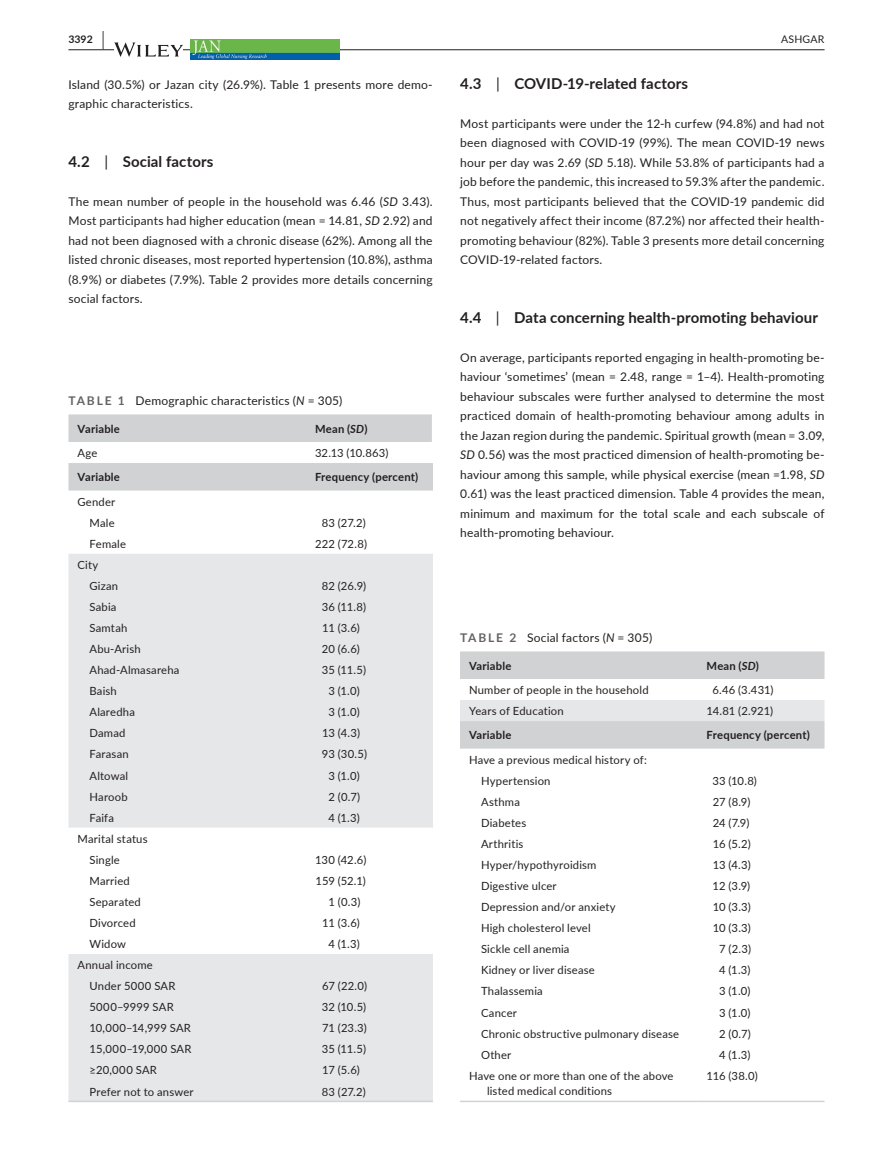
<style>
.page{position:relative;width:893px;height:1174px;background:#fff}
.page>*{position:absolute;margin:0;border:0;box-sizing:border-box;transform-origin:0 0}
.t1{font:700 15px "Lato";letter-spacing:.01em;color:#231f20}
.t2{font:12px/19.5px "Lato";letter-spacing:.015em;color:#231f20;text-align:justify}
.t3{font:11.25px/21px "Lato";letter-spacing:.015em;color:#231f20}
.t4{font:700 11.25px "Lato";letter-spacing:.02em;color:#231f20}
.t5{font:11.25px "Lato";letter-spacing:.035em;color:#231f20}
.t6{font:10.5px "Lato";letter-spacing:.025em;color:#231f20}
.t7{font:700 10.5px "Lato";color:#231f20}
.s1{font-size:19.5px}
.s2{font-weight:400}
.s3{font-style:italic}
.s4{font-weight:700;color:#636366}
</style>
<div class="page">
<hr style="left:68px;top:49px;width:756px;height:1px;background:#231f20">
<svg style="left:114px;top:42px;width:69px;height:15px"></svg>
<img style="left:191px;top:40px;width:148px;height:19px">
<div style="left:68px;top:414px;width:364px;height:28px;background:#d1d2d4"></div>
<div style="left:68px;top:463px;width:365px;height:27px;background:#d1d2d4"></div>
<svg style="left:68px;top:554px;width:365px;height:546px;fill:#e6e7e9"></svg>
<hr style="left:68px;top:1100px;width:238px;height:2px;background:#d1d2d4">
<hr style="left:306px;top:1100px;width:127px;height:2px;background:#d1d2d4">
<div style="left:460px;top:651px;width:364px;height:28px;background:#d1d2d4"></div>
<svg style="left:460px;top:700px;width:364px;height:48px"></svg>
<hr style="left:460px;top:1100px;width:238px;height:2px;background:#d1d2d4">
<hr style="left:698px;top:1100px;width:126px;height:2px;background:#d1d2d4">
<p class="t7" style="left:68px;top:31px;width:37px">3392 <span class="s1">|</span></p>
<p class="t6" style="left:781px;top:31px;width:45px">ASHGAR</p>
<p class="t2" style="left:68px;top:74px;width:366px">Island (30.5%) or Jazan city (26.9%). Table 1 presents more demo&shy;graphic characteristics.</p>
<p class="t1" style="left:460px;top:72px;width:229px">4.3 <span class="s2">|</span> COVID-19-related factors</p>
<p class="t2" style="left:460px;top:113px;width:366px">Most participants were under the 12-h curfew (94.8%) and had not been diagnosed with COVID-19 (99%). The mean COVID-19 news hour per day was 2.69 (<span class="s3">SD</span> 5.18). While 53.8% of participants had a job before the pandemic, this increased to 59.3% after the pandemic.<br>Thus, most participants believed that the COVID-19 pandemic did not negatively affect their income (87.2%) nor affected their health&shy;promoting behaviour (82%). Table 3 presents more detail concerning COVID-19-related factors.</p>
<p class="t1" style="left:68px;top:150px;width:147px">4.2 <span class="s2">|</span> Social factors</p>
<p class="t2" style="left:68px;top:191px;width:366px">The mean number of people in the household was 6.46 (<span class="s3">SD</span> 3.43).<br>Most participants had higher education (mean = 14.81, <span class="s3">SD</span> 2.92) and had not been diagnosed with a chronic disease (62%). Among all the listed chronic diseases, most reported hypertension (10.8%), asthma (8.9%) or diabetes (7.9%). Table 2 provides more details concerning social factors.</p>
<p class="t2" style="left:68px;top:390px;width:275px"><span class="s4">TABLE 1</span> Demographic characteristics (<span class="s3">N</span> = 305)</p>
<p class="t4" style="left:77px;top:420px;width:44px">Variable</p>
<p class="t4" style="left:315px;top:420px;width:54px">Mean (<span class="s3">SD</span>)</p>
<p class="t3" style="left:77px;top:442px;width:21px">Age</p>
<p class="t3" style="left:315px;top:442px;width:75px">32.13 (10.863)</p>
<p class="t4" style="left:77px;top:469px;width:44px">Variable</p>
<p class="t4" style="left:315px;top:469px;width:105px">Frequency (percent)</p>
<p class="t3" style="left:77px;top:490px;width:39px;text-align:right">Gender<br>Male</p>
<p class="t3" style="left:322px;top:511px;width:46px">83 (27.2)</p>
<p class="t3" style="left:89px;top:532px;width:38px">Female</p>
<p class="t3" style="left:315px;top:532px;width:54px">222 (72.8)</p>
<p class="t3" style="left:89px;top:554px;width:30px;text-indent:-12px">City<br>Gizan</p>
<p class="t3" style="left:322px;top:575px;width:46px">82 (26.9)</p>
<p class="t3" style="left:89px;top:596px;width:29px">Sabia</p>
<p class="t3" style="left:322px;top:596px;width:46px">36 (11.8)</p>
<p class="t3" style="left:89px;top:617px;width:39px">Samtah</p>
<p class="t3" style="left:322px;top:617px;width:39px">11 (3.6)</p>
<p class="t3" style="left:89px;top:638px;width:53px">Abu-Arish</p>
<p class="t3" style="left:322px;top:638px;width:40px">20 (6.6)</p>
<p class="t3" style="left:89px;top:659px;width:91px">Ahad-Almasareha</p>
<p class="t3" style="left:322px;top:659px;width:46px">35 (11.5)</p>
<p class="t3" style="left:89px;top:680px;width:29px">Baish</p>
<p class="t3" style="left:328px;top:680px;width:33px">3 (1.0)</p>
<p class="t3" style="left:89px;top:701px;width:47px">Alaredha</p>
<p class="t3" style="left:328px;top:701px;width:33px">3 (1.0)</p>
<p class="t3" style="left:89px;top:722px;width:38px">Damad</p>
<p class="t3" style="left:322px;top:722px;width:39px">13 (4.3)</p>
<p class="t3" style="left:89px;top:743px;width:41px">Farasan</p>
<p class="t3" style="left:322px;top:743px;width:47px">93 (30.5)</p>
<p class="t3" style="left:89px;top:764px;width:40px">Altowal</p>
<p class="t3" style="left:328px;top:764px;width:33px">3 (1.0)</p>
<p class="t3" style="left:89px;top:785px;width:40px">Haroob</p>
<p class="t3" style="left:328px;top:785px;width:33px">2 (0.7)</p>
<p class="t3" style="left:89px;top:806px;width:26px">Faifa</p>
<p class="t3" style="left:328px;top:806px;width:33px">4 (1.3)</p>
<p class="t3" style="left:89px;top:827px;width:60px;text-indent:-12px">Marital status<br>Single</p>
<p class="t3" style="left:315px;top:848px;width:53px">130 (42.6)</p>
<p class="t3" style="left:89px;top:869px;width:42px">Married</p>
<p class="t3" style="left:316px;top:869px;width:52px">159 (52.1)</p>
<p class="t3" style="left:89px;top:891px;width:53px">Separated</p>
<p class="t3" style="left:328px;top:891px;width:33px">1 (0.3)</p>
<p class="t3" style="left:89px;top:912px;width:48px">Divorced</p>
<p class="t3" style="left:322px;top:912px;width:39px">11 (3.6)</p>
<p class="t3" style="left:89px;top:933px;width:38px">Widow</p>
<p class="t3" style="left:328px;top:933px;width:33px">4 (1.3)</p>
<p class="t3" style="left:89px;top:954px;width:88px;text-indent:-12px">Annual income<br>Under 5000 SAR</p>
<p class="t3" style="left:322px;top:975px;width:46px">67 (22.0)</p>
<p class="t3" style="left:89px;top:996px;width:86px">5000–9999 SAR</p>
<p class="t3" style="left:322px;top:996px;width:46px">32 (10.5)</p>
<p class="t3" style="left:89px;top:1017px;width:103px">10,000–14,999 SAR</p>
<p class="t3" style="left:322px;top:1017px;width:46px">71 (23.3)</p>
<p class="t5" style="left:89px;top:1041px;width:103px">15,000–19,000 SAR</p>
<p class="t3" style="left:322px;top:1038px;width:46px">35 (11.5)</p>
<p class="t3" style="left:89px;top:1059px;width:69px">≥20,000 SAR</p>
<p class="t3" style="left:322px;top:1059px;width:39px">17 (5.6)</p>
<p class="t3" style="left:89px;top:1080px;width:106px">Prefer not to answer</p>
<p class="t3" style="left:322px;top:1080px;width:46px">83 (27.2)</p>
<p class="t1" style="left:460px;top:306px;width:359px">4.4 <span class="s2">|</span> Data concerning health-promoting behaviour</p>
<p class="t2" style="left:460px;top:347px;width:366px">On average, participants reported engaging in health-promoting be&shy;haviour ‘sometimes’ (mean = 2.48, range = 1–4). Health-promoting behaviour subscales were further analysed to determine the most practiced domain of health-promoting behaviour among adults in the Jazan region during the pandemic. Spiritual growth (mean = 3.09, <span class="s3">SD</span> 0.56) was the most practiced dimension of health-promoting be&shy;haviour among this sample, while physical exercise (mean =1.98, <span class="s3">SD </span>0.61) was the least practiced dimension. Table 4 provides the mean, minimum and maximum for the total scale and each subscale of health-promoting behaviour.</p>
<p class="t2" style="left:460px;top:627px;width:194px"><span class="s4">TABLE 2</span> Social factors (<span class="s3">N</span> = 305)</p>
<p class="t4" style="left:469px;top:657px;width:44px">Variable</p>
<p class="t4" style="left:707px;top:657px;width:54px">Mean (<span class="s3">SD</span>)</p>
<p class="t3" style="left:469px;top:679px;width:181px">Number of people in the household</p>
<p class="t3" style="left:712px;top:679px;width:63px">6.46 (3.431)</p>
<p class="t3" style="left:469px;top:700px;width:96px">Years of Education</p>
<p class="t3" style="left:707px;top:700px;width:68px">14.81 (2.921)</p>
<p class="t4" style="left:469px;top:727px;width:44px">Variable</p>
<p class="t4" style="left:707px;top:727px;width:105px">Frequency (percent)</p>
<p class="t3" style="left:481px;top:748px;width:167px;text-indent:-12px">Have a previous medical history of:<br>Hypertension</p>
<p class="t3" style="left:712px;top:769px;width:46px">33 (10.8)</p>
<p class="t3" style="left:481px;top:790px;width:40px">Asthma</p>
<p class="t3" style="left:713px;top:790px;width:39px">27 (8.9)</p>
<p class="t3" style="left:481px;top:812px;width:47px">Diabetes</p>
<p class="t3" style="left:713px;top:812px;width:38px">24 (7.9)</p>
<p class="t3" style="left:481px;top:833px;width:44px">Arthritis</p>
<p class="t3" style="left:713px;top:833px;width:40px">16 (5.2)</p>
<p class="t3" style="left:481px;top:854px;width:117px">Hyper/hypothyroidism</p>
<p class="t3" style="left:713px;top:854px;width:39px">13 (4.3)</p>
<p class="t3" style="left:481px;top:875px;width:77px">Digestive ulcer</p>
<p class="t3" style="left:712px;top:875px;width:39px">12 (3.9)</p>
<p class="t3" style="left:481px;top:896px;width:136px">Depression and/or anxiety</p>
<p class="t3" style="left:713px;top:896px;width:40px">10 (3.3)</p>
<p class="t3" style="left:481px;top:917px;width:111px">High cholesterol level</p>
<p class="t3" style="left:713px;top:917px;width:40px">10 (3.3)</p>
<p class="t3" style="left:481px;top:938px;width:90px">Sickle cell anemia</p>
<p class="t3" style="left:719px;top:938px;width:33px">7 (2.3)</p>
<p class="t3" style="left:481px;top:959px;width:115px">Kidney or liver disease</p>
<p class="t3" style="left:719px;top:959px;width:33px">4 (1.3)</p>
<p class="t3" style="left:481px;top:980px;width:63px">Thalassemia</p>
<p class="t3" style="left:719px;top:980px;width:33px">3 (1.0)</p>
<p class="t3" style="left:481px;top:1001px;width:37px">Cancer</p>
<p class="t3" style="left:719px;top:1001px;width:33px">3 (1.0)</p>
<p class="t3" style="left:481px;top:1022px;width:200px">Chronic obstructive pulmonary disease</p>
<p class="t3" style="left:719px;top:1022px;width:33px">2 (0.7)</p>
<p class="t3" style="left:481px;top:1043px;width:32px">Other</p>
<p class="t3" style="left:719px;top:1043px;width:33px">4 (1.3)</p>
<p class="t3" style="left:487px;top:1067px;width:188px;line-height:15.8px;text-indent:-18px">Have one or more than one of the above listed medical conditions</p>
<p class="t3" style="left:707px;top:1064px;width:53px">116 (38.0)</p>
</div>
